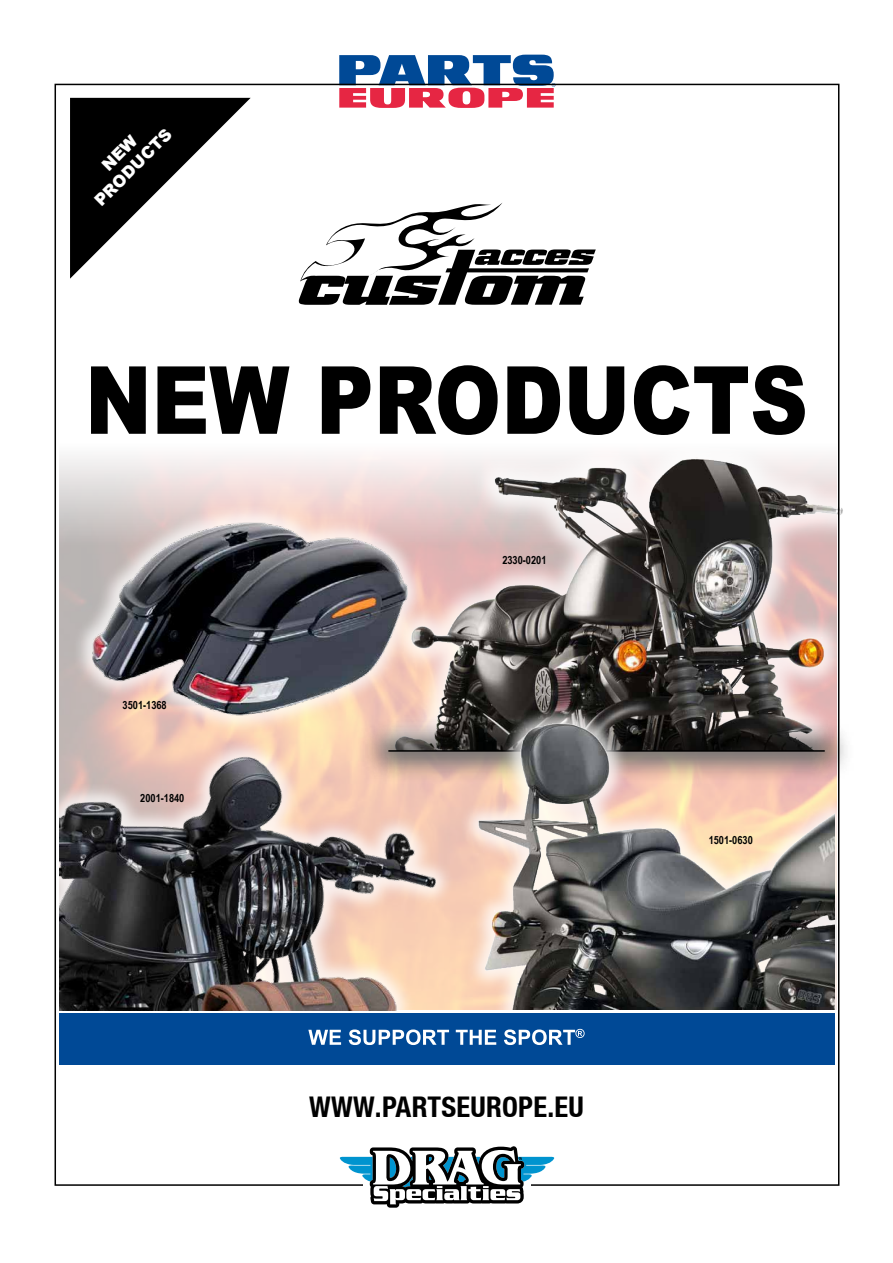
<style>
.page{position:relative;width:893px;height:1263px;background:#fff}
.page>*{position:absolute;margin:0;border:0;box-sizing:border-box;transform-origin:0 0}
.t1{font:900 94.05px "Arial";color:#000;scale:.85 1}
.t2{font:700 condensed 28.5px "Helvetica Neue LT";letter-spacing:.01em;color:#000}
.t3{font:900 16.5px/19.5px "Arial";color:#fff;text-align:center}
.t4{font:700 11.25px "Arial Narrow";color:#000}
</style>
<div class="page">
<svg style="left:336px;top:54px;width:221px;height:54px"></svg>
<svg style="left:70px;top:98px;width:181px;height:181px"></svg>
<img style="left:370px;top:412px;width:473px;height:306px">
<svg style="left:298px;top:203px;width:298px;height:102px"></svg>
<img style="left:54px;top:492px;width:392px;height:246px">
<div style="left:40px;top:738px;width:415px;height:292px;background:#fff;opacity:.77"></div>
<img style="left:60px;top:751px;width:389px;height:259px">
<div style="left:459px;top:704px;width:396px;height:326px;background:#fff;opacity:.77"></div>
<img style="left:455px;top:689px;width:380px;height:321px">
<div style="left:59px;top:1013px;width:776px;height:51px;background:#004996"></div>
<svg style="left:308px;top:1029px;width:277px;height:16px"></svg>
<svg style="left:339px;top:1146px;width:216px;height:62px"></svg>
<h3 class="t3" style="left:76px;top:182px;width:103px;rotate:-45deg">NEW<br>PRODUCTS</h3>
<h1 class="t1" style="left:85px;top:332px;width:852px">NEW PRODUCTS</h1>
<p class="t4" style="left:123px;top:696px;width:46px">3501-1368</p>
<p class="t4" style="left:140px;top:789px;width:46px">2001-1840</p>
<p class="t4" style="left:502px;top:552px;width:46px">2330-0201</p>
<h2 class="t2" style="left:309px;top:1090px;width:276px">WWW.PARTSEUROPE.EU</h2>
<p class="t4" style="left:709px;top:831px;width:46px">1501-0630</p>
</div>
